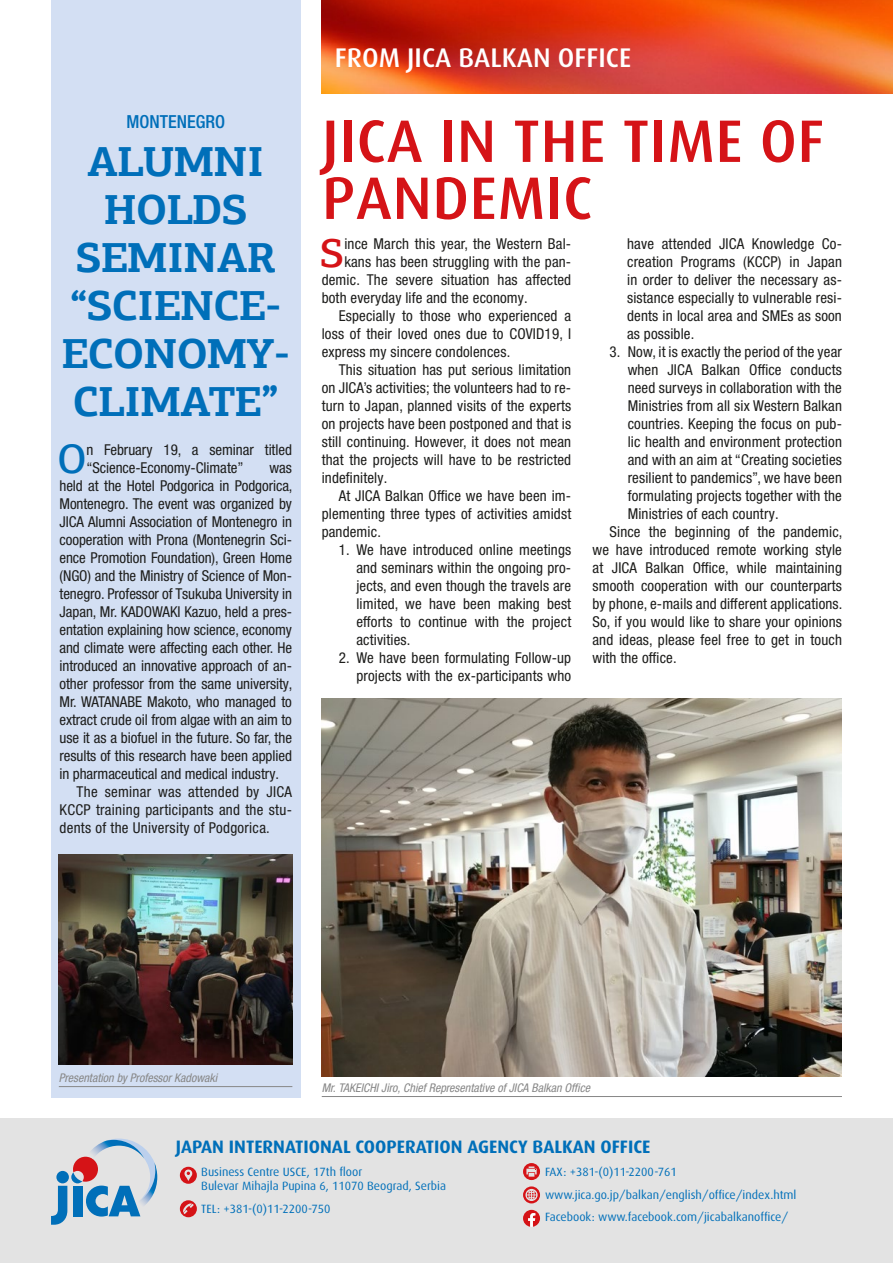
<style>
.page{position:relative;width:893px;height:1263px;background:#fff}
.page>*{position:absolute;margin:0;border:0;box-sizing:border-box;transform-origin:0 0}
.t1{font:500 60px/57px "i Dax";letter-spacing:.015em;color:#d51317}
.t2{font:700 42px/48px "PF Agora Slab Pro";letter-spacing:-.02em;color:#006fb9;text-align:center}
.t3{font:500 41.25px "PF Agora Slab Pro";color:#006fb9}
.t4{font:500 41.25px "PF Agora Slab Pro";color:#d51317}
.t5{font:500 27px "i Dax";color:#fff}
.t6{font:700 18px "i Dax";color:#006fb9}
.t7{font:500 condensed 18px "Helvetica Neue LTW1 G";color:#006fb9}
.t8{font:condensed 15px/18px "Helvetica Neue LTW1 G";letter-spacing:.01em;color:#1d1d1b;text-align:justify}
.t9{font:12px/23px "i Dax";color:#006fb9}
.t10{font:italic condensed 12px "Helvetica Neue LTW1 G";color:#878787}
</style>
<div class="page">
<div style="left:0;top:1118px;width:893px;height:145px;background:#e3e3e3"></div>
<img style="left:322px;top:0;width:571px;height:94px">
<div style="left:51px;top:0;width:249px;height:1097px;background:#d3dff3"></div>
<svg style="left:51px;top:1138px;width:106px;height:87px"></svg>
<svg style="left:180px;top:1167px;width:17px;height:17px"></svg>
<svg style="left:180px;top:1200px;width:17px;height:17px"></svg>
<svg style="left:523px;top:1186px;width:17px;height:17px"></svg>
<svg style="left:523px;top:1163px;width:17px;height:17px"></svg>
<svg style="left:523px;top:1210px;width:17px;height:17px"></svg>
<hr style="left:59px;top:1086px;width:233px;height:1px;background:#878787">
<img style="left:59px;top:855px;width:234px;height:210px">
<img style="left:322px;top:698px;width:520px;height:378px">
<hr style="left:322px;top:1096px;width:520px;height:1px;background:#878787">
<p class="t7" style="left:126px;top:110px;width:100px">MONTENEGRO</p>
<h2 class="t2" style="left:61px;top:137px;width:230px">ALUMNI<br>HOLDS<br>SEMINAR “SCIENCE-<br>ECONOMY-<br>CLIMATE”</h2>
<h3 class="t3" style="left:57px;top:433px;width:31px">O</h3>
<p class="t8" style="left:86px;top:441px;width:207px">n February 19, a seminar titled “Science-Economy-Climate”</p>
<p class="t8" style="left:270px;top:459px;width:24px">was</p>
<p class="t8" style="left:60px;top:477px;width:234px">held at the Hotel Podgorica in Podgorica,</p>
<p class="t8" style="left:60px;top:495px;width:234px">Montenegro. The event was organized by</p>
<p class="t8" style="left:60px;top:513px;width:234px">JICA Alumni Association of Montenegro in</p>
<p class="t8" style="left:60px;top:531px;width:234px">cooperation with Prona (Montenegrin Sci-</p>
<p class="t8" style="left:60px;top:549px;width:234px">ence Promotion Foundation), Green Home</p>
<p class="t8" style="left:60px;top:567px;width:234px">(NGO) and the Ministry of Science of Mon-</p>
<p class="t8" style="left:60px;top:585px;width:234px">tenegro. Professor of Tsukuba University in</p>
<p class="t8" style="left:60px;top:603px;width:234px">Japan, Mr. KADOWAKI Kazuo, held a pres-</p>
<p class="t8" style="left:60px;top:621px;width:234px">entation explaining how science, economy</p>
<p class="t8" style="left:60px;top:639px;width:234px">and climate were affecting each other. He</p>
<p class="t8" style="left:60px;top:657px;width:234px">introduced an innovative approach of an-</p>
<p class="t8" style="left:60px;top:675px;width:234px">other professor from the same university,</p>
<p class="t8" style="left:60px;top:693px;width:234px">Mr. WATANABE Makoto, who managed to</p>
<p class="t8" style="left:60px;top:711px;width:234px">extract crude oil from algae with an aim to</p>
<p class="t8" style="left:60px;top:729px;width:234px">use it as a biofuel in the future. So far, the</p>
<p class="t8" style="left:60px;top:747px;width:234px">results of this research have been applied</p>
<p class="t8" style="left:60px;top:765px;width:221px">in pharmaceutical and medical industry.</p>
<p class="t8" style="left:77px;top:783px;width:217px">The seminar was attended by JICA</p>
<p class="t8" style="left:60px;top:801px;width:234px">KCCP training participants and the stu-</p>
<p class="t8" style="left:60px;top:819px;width:212px">dents of the University of Podgorica.</p>
<h3 class="t5" style="left:335px;top:43px;width:298px">FROM JICA BALKAN OFFICE</h3>
<h1 class="t1" style="left:322px;top:113px;width:504px">JICA IN THE TIME OF<br>PANDEMIC</h1>
<h3 class="t4" style="left:320px;top:227px;width:25px">S</h3>
<p class="t8" style="left:344px;top:235px;width:228px">ince March this year, the Western Bal-</p>
<p class="t8" style="left:627px;top:235px;width:216px">have attended JICA Knowledge Co&shy;creation Programs (KCCP) in Japan in order to deliver the necessary as&shy;sistance especially to vulnerable resi&shy;dents in local area and SMEs as soon as possible.</p>
<p class="t8" style="left:609px;top:343px;width:234px">3. Now, it is exactly the period of the year</p>
<p class="t8" style="left:628px;top:361px;width:216px">when JICA Balkan Office conducts</p>
<p class="t8" style="left:628px;top:379px;width:216px">need surveys in collaboration with the</p>
<p class="t8" style="left:628px;top:397px;width:216px">Ministries from all six Western Balkan</p>
<p class="t8" style="left:628px;top:415px;width:216px">countries. Keeping the focus on pub-</p>
<p class="t8" style="left:628px;top:433px;width:216px">lic health and environment protection</p>
<p class="t8" style="left:628px;top:451px;width:216px">and with an aim at “Creating societies</p>
<p class="t8" style="left:628px;top:469px;width:216px">resilient to pandemics”, we have been</p>
<p class="t8" style="left:628px;top:487px;width:216px">formulating projects together with the</p>
<p class="t8" style="left:628px;top:505px;width:153px">Ministries of each country.</p>
<p class="t8" style="left:609px;top:523px;width:234px">Since the beginning of the pandemic,</p>
<p class="t8" style="left:592px;top:541px;width:251px">we have introduced remote working style</p>
<p class="t8" style="left:592px;top:559px;width:251px">at JICA Balkan Office, while maintaining</p>
<p class="t8" style="left:592px;top:577px;width:251px">smooth cooperation with our counterparts</p>
<p class="t8" style="left:592px;top:595px;width:252px">by phone, e-mails and different applications.</p>
<p class="t8" style="left:592px;top:613px;width:251px">So, if you would like to share your opinions</p>
<p class="t8" style="left:592px;top:631px;width:251px">and ideas, please feel free to get in touch</p>
<p class="t8" style="left:592px;top:649px;width:86px">with the office.</p>
<p class="t8" style="left:344px;top:253px;width:228px">kans has been struggling with the pan-</p>
<p class="t8" style="left:322px;top:271px;width:251px">demic. The severe situation has affected</p>
<p class="t8" style="left:322px;top:289px;width:207px">both everyday life and the economy.</p>
<p class="t8" style="left:339px;top:307px;width:234px">Especially to those who experienced a</p>
<p class="t8" style="left:322px;top:325px;width:251px">loss of their loved ones due to COVID19, I</p>
<p class="t8" style="left:322px;top:343px;width:190px">express my sincere condolences.</p>
<p class="t8" style="left:339px;top:361px;width:234px">This situation has put serious limitation</p>
<p class="t8" style="left:322px;top:379px;width:251px">on JICA’s activities; the volunteers had to re-</p>
<p class="t8" style="left:322px;top:397px;width:251px">turn to Japan, planned visits of the experts</p>
<p class="t8" style="left:322px;top:415px;width:251px">on projects have been postponed and that is</p>
<p class="t8" style="left:322px;top:433px;width:251px">still continuing. However, it does not mean</p>
<p class="t8" style="left:322px;top:451px;width:251px">that the projects will have to be restricted</p>
<p class="t8" style="left:322px;top:469px;width:67px">indefinitely.</p>
<p class="t8" style="left:339px;top:487px;width:234px">At JICA Balkan Office we have been im-</p>
<p class="t8" style="left:322px;top:505px;width:251px">plementing three types of activities amidst</p>
<p class="t8" style="left:322px;top:523px;width:61px">pandemic.</p>
<p class="t8" style="left:356px;top:541px;width:216px;text-indent:-18px">1. We have introduced online meetings and seminars within the ongoing pro&shy;jects, and even though the travels are limited, we have been making best efforts to continue with the project activities.</p>
<p class="t8" style="left:339px;top:649px;width:234px;text-align:right">2. We have been formulating Follow-up projects with the ex-participants who</p>
<p class="t10" style="left:59px;top:1071px;width:160px">Presentation by Professor Kadowaki</p>
<p class="t10" style="left:322px;top:1081px;width:270px">Mr. TAKEICHI Jiro, Chief Representative of JICA Balkan Office</p>
<p class="t6" style="left:176px;top:1136px;width:476px">JAPAN INTERNATIONAL COOPERATION AGENCY BALKAN OFFICE</p>
<p class="t9" style="left:201px;top:1164px;width:246px;line-height:14.4px">Business Centre USCE, 17th floor<br>Bulevar Mihajla Pupina 6, 11070 Beograd, Serbia</p>
<p class="t9" style="left:201px;top:1197px;width:131px">TEL: +381-(0)11-2200-750</p>
<p class="t9" style="left:545px;top:1160px;width:253px">FAX: +381-(0)11-2200-761 www.jica.go.jp/balkan/english/office/index.html<br>Facebook: www.facebook.com/jicabalkanoffice/</p>
</div>
